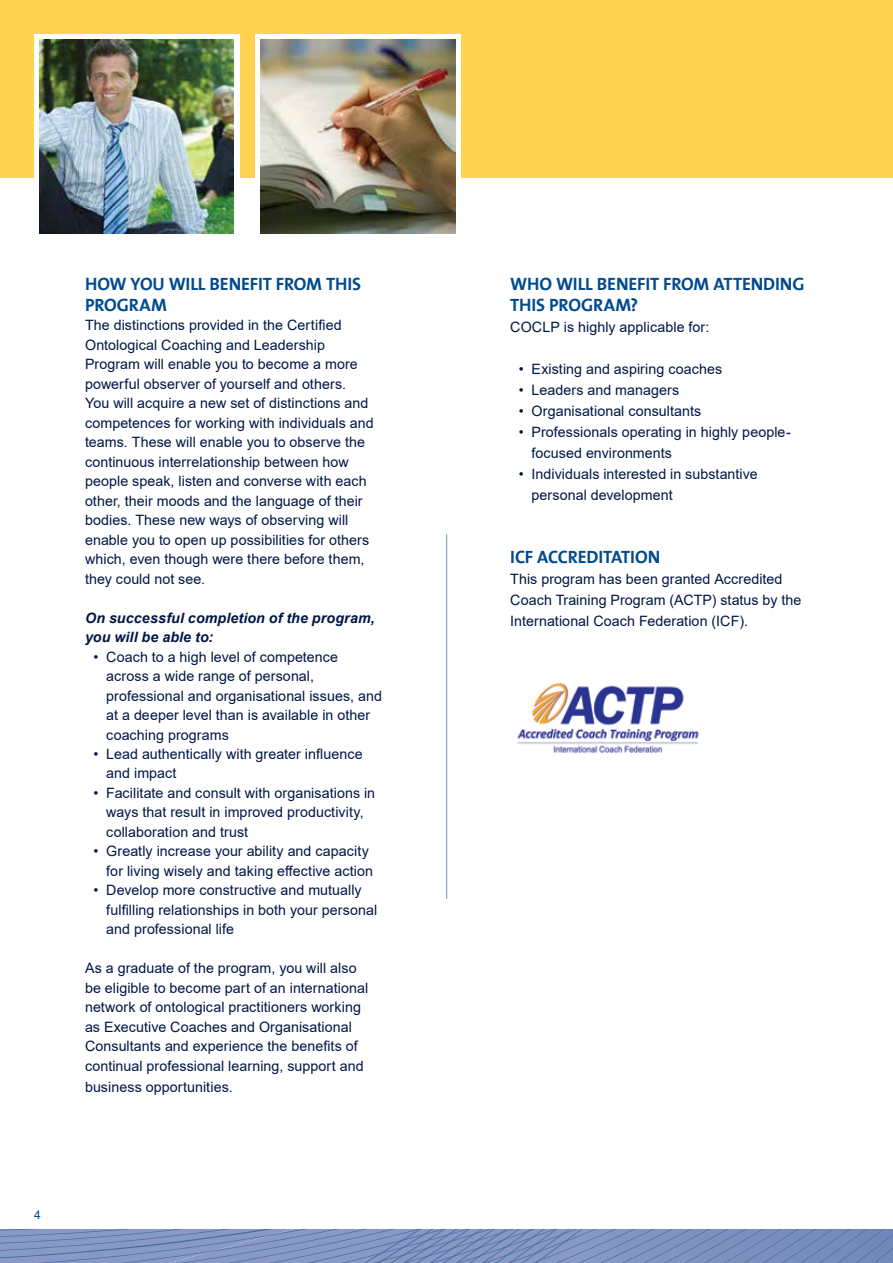
<style>
.page{position:relative;width:893px;height:1263px;background:#fff}
.page>*{position:absolute;margin:0;border:0;box-sizing:border-box;transform-origin:0 0}
.t1{font:18px/21px "The Sans 7 Bold Plain";letter-spacing:-.005em;color:#004b8d}
.t2{font:14.25px/19.5px "Arial";letter-spacing:.005em;color:#001645}
.t3{font:italic 700 14.25px/19.5px "Arial";letter-spacing:.01em;color:#001645}
.t4{font:12px "Arial";color:#004b8d}
</style>
<div class="page">
<svg style="left:0;top:1229px;width:893px;height:34px;background:#7b91be"></svg>
<div style="left:0;top:0;width:893px;height:178px;background:#ffd24f"></div>
<hr style="left:446px;top:534px;width:1px;height:365px;background:#758cbb">
<div style="left:34px;top:34px;width:205px;height:205px;background:#fff"></div>
<div style="left:256px;top:34px;width:205px;height:205px;background:#fff"></div>
<img style="left:39px;top:39px;width:195px;height:195px">
<img style="left:261px;top:39px;width:194px;height:195px">
<img style="left:517px;top:683px;width:182px;height:70px">
<p class="t1" style="left:85px;top:272px;width:278px">HOW YOU WILL BENEFIT FROM THIS<br>PROGRAM</p>
<p class="t2" style="left:85px;top:315px;width:290px">The distinctions provided in the Certified Ontological Coaching and Leadership Program will enable you to become a more powerful observer of yourself and others.<br>You will acquire a new set of distinctions and competences for working with individuals and teams. These will enable you to observe the continuous interrelationship between how people speak, listen and converse with each other, their moods and the language of their bodies. These new ways of observing will enable you to open up possibilities for others which, even though were there before them, they could not see.</p>
<p class="t3" style="left:85px;top:608px;width:291px">On successful completion of the program, you will be able to:</p>
<p class="t2" style="left:106px;top:647px;width:277px;text-indent:-13px">• Coach to a high level of competence across a wide range of personal, professional and organisational issues, and at a deeper level than is available in other coaching programs</p>
<p class="t2" style="left:106px;top:744px;width:258px;text-indent:-13px">• Lead authentically with greater influence and impact</p>
<p class="t2" style="left:106px;top:783px;width:270px;text-indent:-13px">• Facilitate and consult with organisations in ways that result in improved productivity, collaboration and trust</p>
<p class="t2" style="left:94px;top:842px;width:281px;text-align:right">• Greatly increase your ability and capacity for living wisely and taking effective action</p>
<p class="t2" style="left:106px;top:881px;width:272px;text-indent:-13px">• Develop more constructive and mutually fulfilling relationships in both your personal and professional life</p>
<p class="t2" style="left:85px;top:959px;width:285px">As a graduate of the program, you will also be eligible to become part of an international network of ontological practitioners working as Executive Coaches and Organisational Consultants and experience the benefits of continual professional learning, support and</p>
<p class="t2" style="left:85px;top:1077px;width:149px">business opportunities.</p>
<p class="t4" style="left:34px;top:1206px;width:8px">4</p>
<p class="t1" style="left:510px;top:272px;width:296px">WHO WILL BENEFIT FROM ATTENDING<br>THIS PROGRAM?</p>
<p class="t2" style="left:510px;top:317px;width:201px">COCLP is highly applicable for:</p>
<p class="t2" style="left:519px;top:359px;width:205px">• Existing and aspiring coaches</p>
<p class="t2" style="left:519px;top:380px;width:162px">• Leaders and managers</p>
<p class="t2" style="left:519px;top:401px;width:184px">• Organisational consultants</p>
<p class="t2" style="left:531px;top:421px;width:261px;line-height:21px;text-indent:-13px">• Professionals operating in highly people&shy;focused environments</p>
<p class="t2" style="left:531px;top:463px;width:228px;line-height:21px;text-indent:-13px">• Individuals interested in substantive personal development</p>
<p class="t1" style="left:510px;top:545px;width:152px">ICF ACCREDITATION</p>
<p class="t2" style="left:510px;top:568px;width:293px;line-height:21px">This program has been granted Accredited<br>Coach Training Program (ACTP) status by the<br>International Coach Federation (ICF).</p>
</div>
